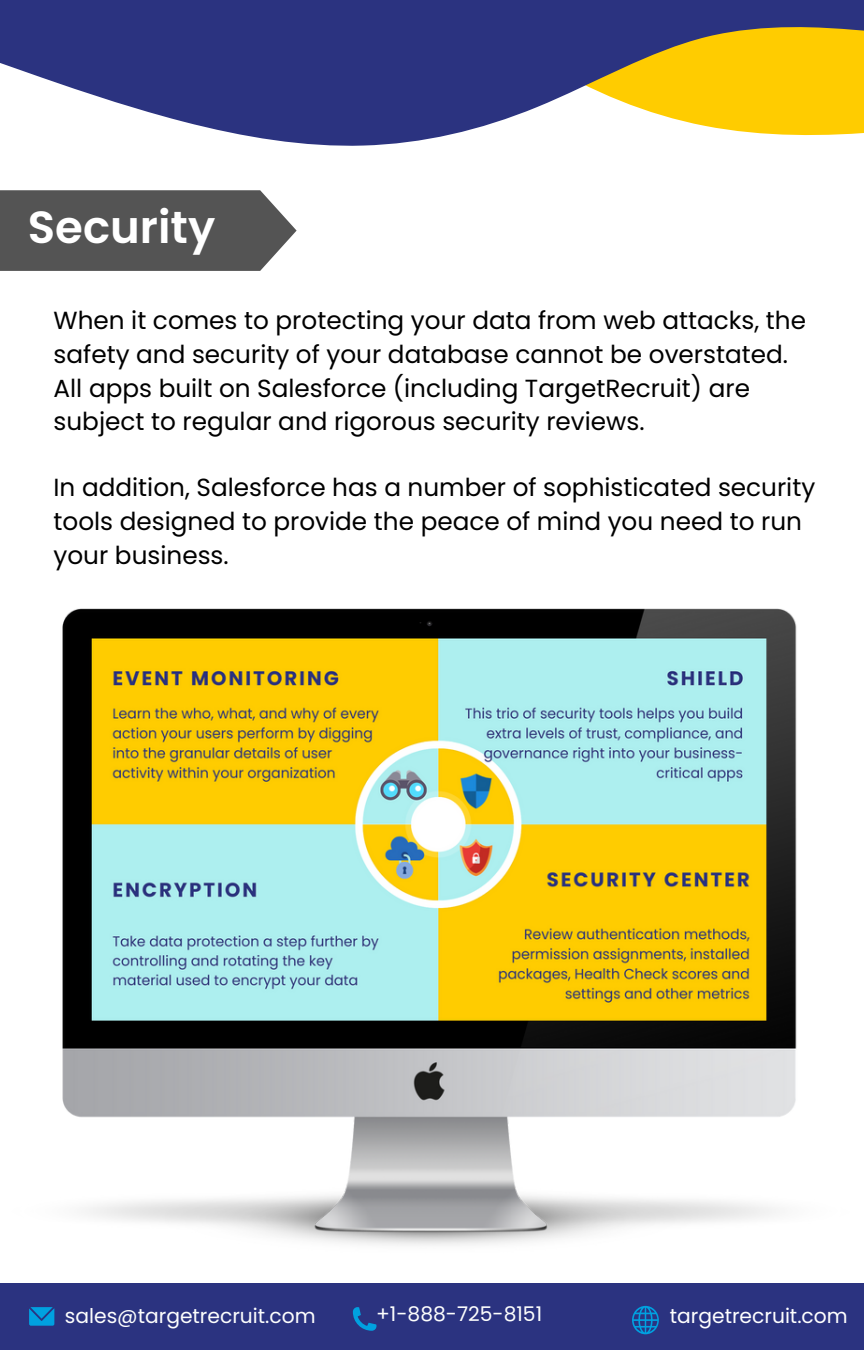
<style>
.page{position:relative;width:864px;height:1350px;background:#fff}
.page>*{position:absolute;margin:0;border:0;box-sizing:border-box;transform-origin:0 0}
.t1{font:600 45px "Poppins";color:#fff}
.t2{font:24.75px/33.8px "Poppins";color:#000}
.t3{font:20.25px "Poppins";color:#fdfefd}
.t4{font:20.25px "Poppins";color:#fff}
</style>
<div class="page">
<svg style="left:0;top:0;width:864px;height:146px;fill:#2b3380"></svg>
<div style="left:0;top:1283px;width:863px;height:67px;background:#2b3380"></div>
<svg style="left:353px;top:1307px;width:24px;height:24px"></svg>
<svg style="left:632px;top:1306px;width:27px;height:28px"></svg>
<svg style="left:29px;top:1307px;width:25px;height:19px"></svg>
<svg style="left:0;top:190px;width:297px;height:81px;background:#5e5e5e"></svg>
<img style="left:62px;top:609px;width:735px;height:636px">
<h1 class="t1" style="left:28px;top:196px;width:189px">Security</h1>
<p class="t2" style="left:54px;top:304px;width:754px">When it comes to protecting your data from web attacks, the safety and security of your database cannot be overstated.<br>All apps built on Salesforce (including TargetRecruit) are subject to regular and rigorous security reviews.</p>
<p class="t2" style="left:54px;top:471px;width:763px">In addition, Salesforce has a number of sophisticated security tools designed to provide the peace of mind you need to run your business.</p>
<p class="t3" style="left:65px;top:1302px;width:252px">sales@targetrecruit.com</p>
<p class="t3" style="left:376px;top:1300px;width:167px">+1-888-725-8151</p>
<p class="t4" style="left:670px;top:1302px;width:179px">targetrecruit.com</p>
</div>
